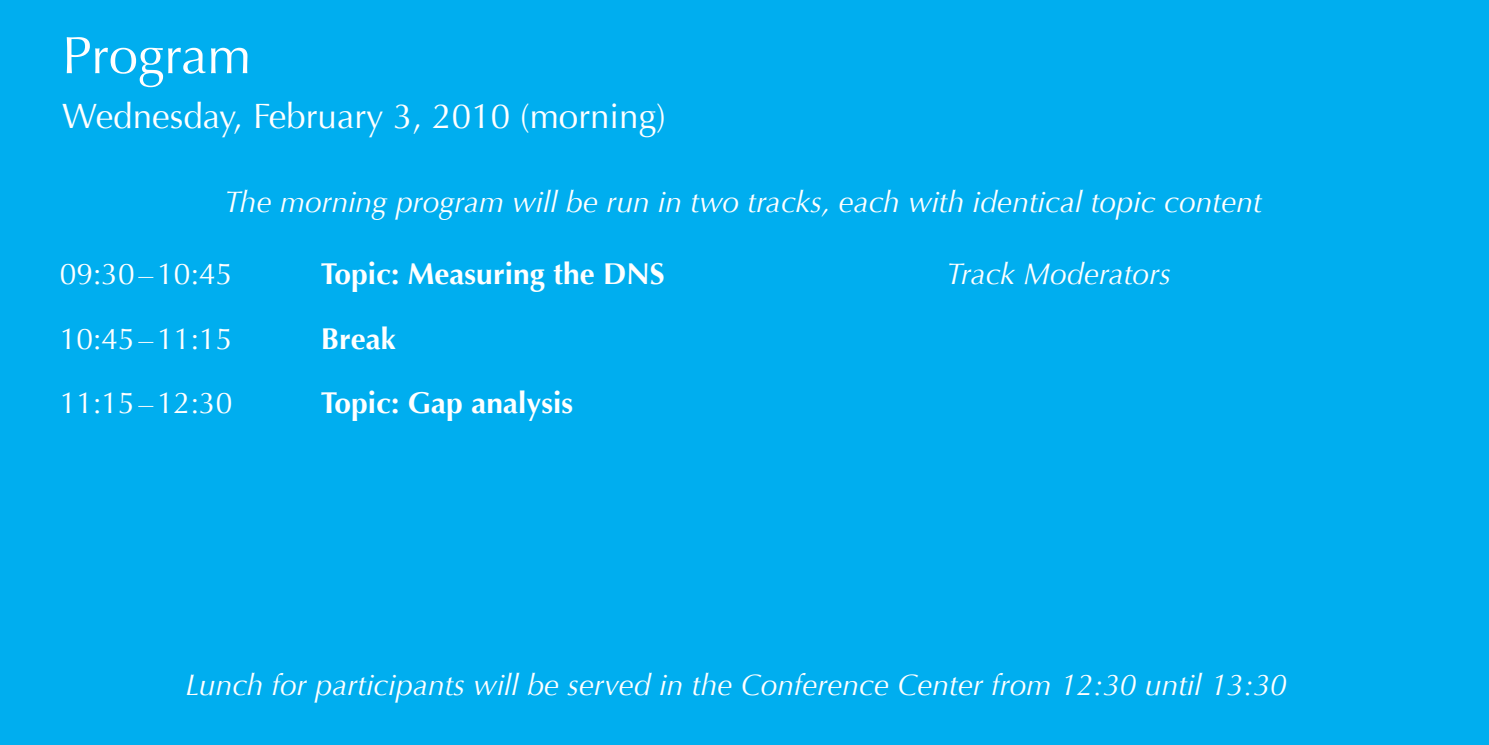
<style>
.page{position:relative;width:1489px;height:745px;background:#fff}
.page>*{position:absolute;margin:0;border:0;box-sizing:border-box;transform-origin:0 0}
.t1{font:52.5px "Optima";color:#fff}
.t2{font:35px "Optima";color:#fff}
.t3{font:italic 30px "Optima";color:#fff}
.t4{font:700 30px "Optima";color:#fff}
.t5{font:30px "Optima";color:#fff}
</style>
<div class="page">
<div style="left:0;top:0;width:1488px;height:744px;background:#00aeef"></div>
<p class="t1" style="left:62px;top:25px;width:190px">Program</p>
<p class="t2" style="left:62px;top:96px;width:605px">Wednesday, February 3, 2010 (morning)</p>
<p class="t3" style="left:225px;top:184px;width:1038px">The morning program will be run in two tracks, each with identical topic content</p>
<p class="t5" style="left:60px;top:256px;width:174px">09:30–10:45</p>
<p class="t4" style="left:321px;top:256px;width:345px">Topic: Measuring the DNS</p>
<p class="t3" style="left:946px;top:256px;width:226px">Track Moderators</p>
<p class="t5" style="left:60px;top:321px;width:174px">10:45–11:15</p>
<p class="t4" style="left:321px;top:321px;width:76px">Break</p>
<p class="t5" style="left:60px;top:384px;width:174px">11:15–12:30</p>
<p class="t4" style="left:321px;top:384px;width:254px">Topic: Gap analysis</p>
<p class="t3" style="left:186px;top:666px;width:1102px">Lunch for participants will be served in the Conference Center from 12:30 until 13:30</p>
</div>
